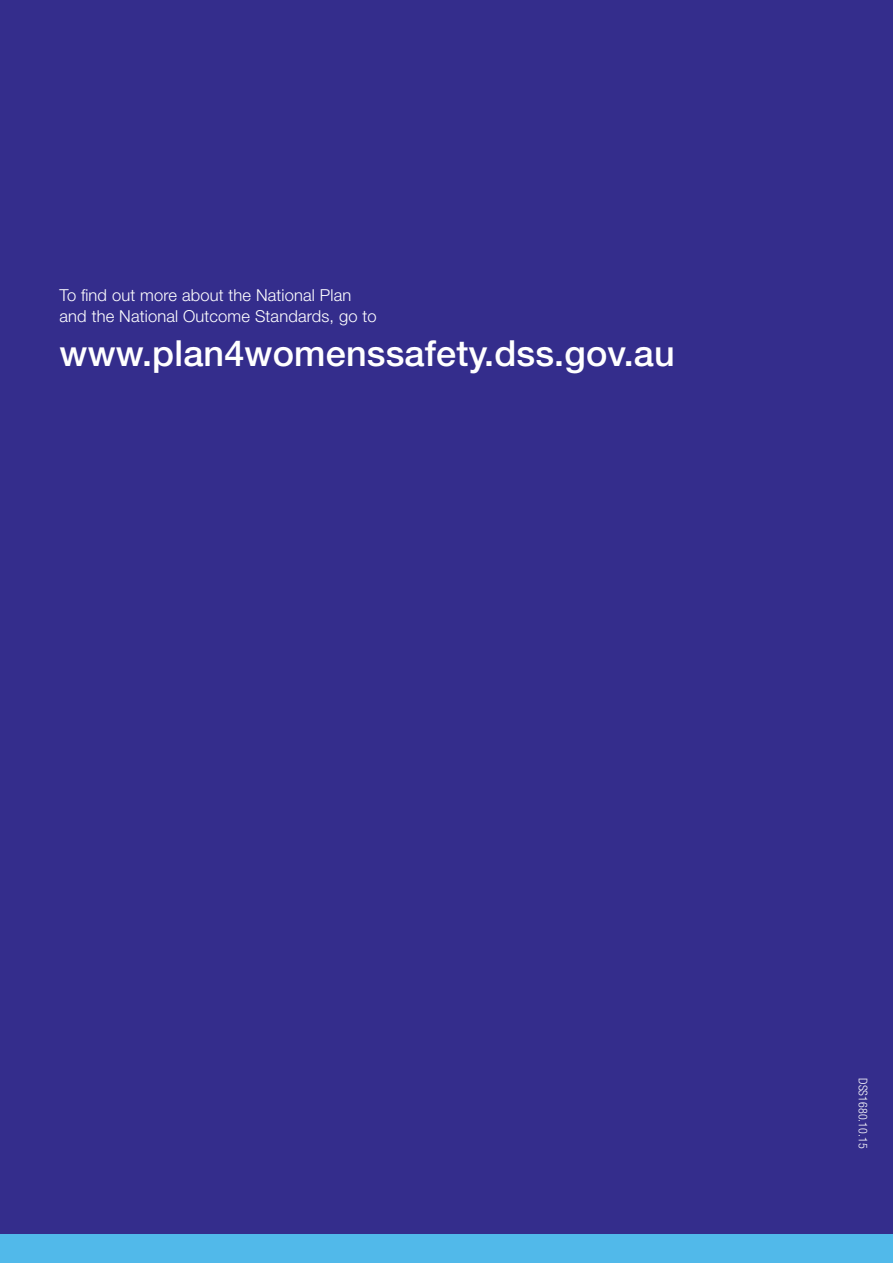
<style>
.page{position:relative;width:893px;height:1263px;background:#fff}
.page>*{position:absolute;margin:0;border:0;box-sizing:border-box;transform-origin:0 0}
.Body_text{font:500 36px "Helvetica Neue LT Std";letter-spacing:.005em;color:#fff}
.Body_text-2{font:300 16.5px/21px "Helvetica Neue LT Std";letter-spacing:.01em;color:#fff}
.Box_text{font:300 condensed 12px "Helvetica Neue LT Std";letter-spacing:.005em;color:#fff}
</style>
<div class="page">
<div style="left:0;top:1233px;width:893px;height:30px;background:#51b9ea"></div>
<div style="left:0;top:0;width:893px;height:1233px;background:#342d8c"></div>
<p class="Body_text-2" style="left:60px;top:284px;width:319px">To find out more about the National Plan and the National Outcome Standards, go to</p>
<p class="Body_text" style="left:60px;top:332px;width:617px">www.plan4womenssafety.dss.gov.au</p>
<p class="Box_text" style="left:870px;top:1078px;width:72px;rotate:90deg">DSS1680.10.15</p>
</div>
